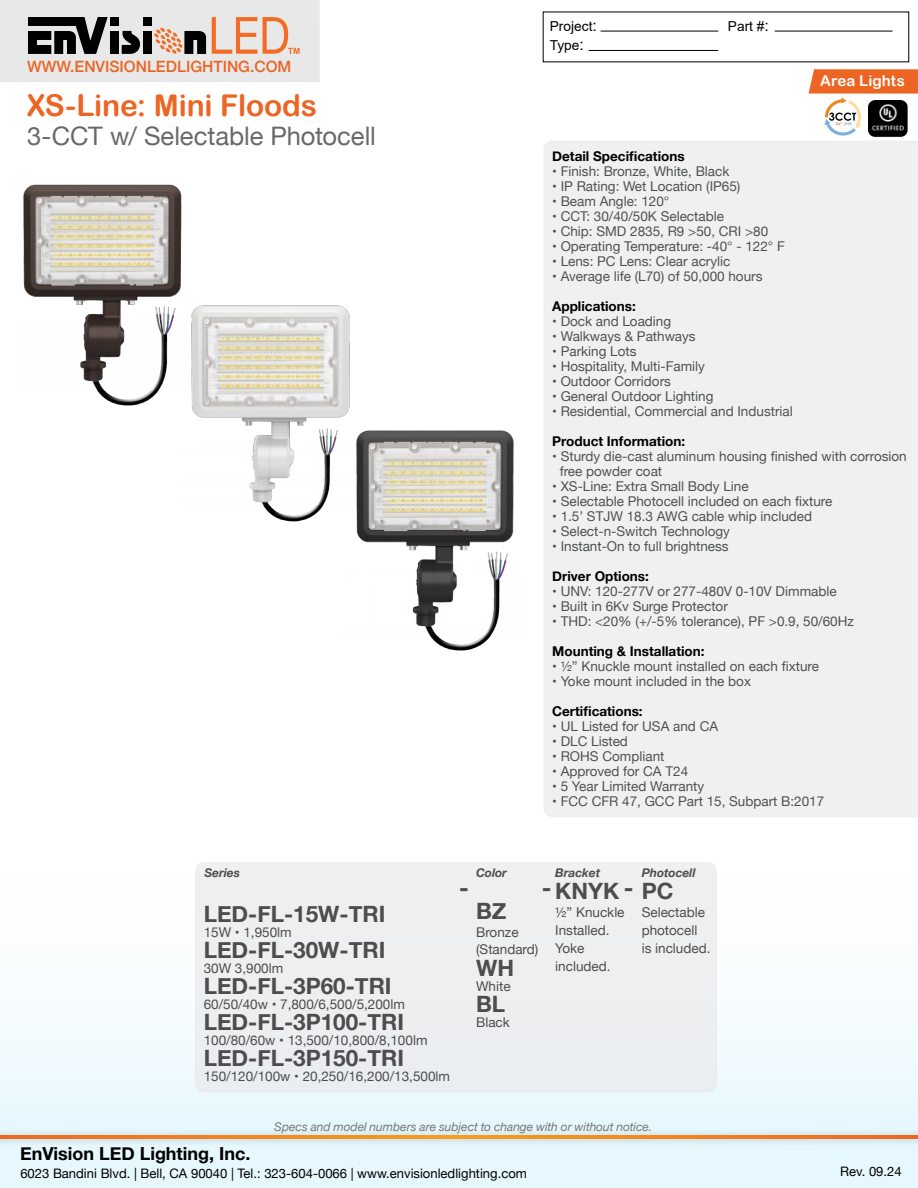
<style>
.page{position:relative;width:918px;height:1188px;background:#fff}
.page>*{position:absolute;margin:0;border:0;box-sizing:border-box;transform-origin:0 0}
.t1{font:30px "Arial Rounded MT Bold";letter-spacing:-.005em;color:#ec6523}
.t2{font:25.5px "Helvetica Neue";letter-spacing:-.005em;color:#69696b}
.t3{font:700 24px "Helvetica Neue";color:#4d4d4f}
.t4{font:700 22.5px "Helvetica Neue";color:#4d4d4f}
.t5{font:700 18px "Helvetica Neue";color:#000}
.t6{font:500 15.6px "Helvetica Neue";color:#ec6523}
.t7{font:15px "Arial Rounded MT Bold";letter-spacing:.005em;color:#fff}
.t8{font:13.65px/19.4px "Arial";color:#000}
.t9{font:13.5px/15px "Helvetica Neue";color:#4f5252}
.t10{font:13.5px/18px "Helvetica Neue";color:#4d4d4f}
.t11{font:700 13.5px "Helvetica Neue";color:#000}
.t12{font:13.05px "Helvetica Neue";color:#000}
.t13{font:italic 12px "Helvetica Neue";letter-spacing:-.005em;color:#777}
.t14{font:italic 700 12px "Helvetica Neue";color:#4d4d4f}
.s1{font-size:15.9px}
</style>
<div class="page">
<img style="left:23px;top:184px;width:159px;height:222px">
<img style="left:181px;top:298px;width:169px;height:224px">
<div style="left:0;top:869px;width:918px;height:319px;background:linear-gradient(to bottom,#fff,#e4f7fd)"></div>
<div style="left:0;top:0;width:320px;height:82px;background:#e8e8e9"></div>
<hr style="left:601px;top:31px;width:117px;height:1px;background:#000">
<hr style="left:589px;top:50px;width:129px;height:1px;background:#000">
<hr style="left:775px;top:31px;width:117px;height:1px;background:#000">
<img style="left:870px;top:135px;width:36px;height:2px">
<div style="left:543px;top:141px;width:375px;height:676px;background:#f0f0f0"></div>
<div style="left:196px;top:863px;width:520px;height:229px;background:#eeeff0;border-radius:9px"></div>
<div style="left:195px;top:862px;width:522px;height:231px;border:2px solid #e6e7e8;border-radius:9px"></div>
<svg style="left:154px;top:27px;width:52px;height:27px"></svg>
<div style="left:110px;top:17px;width:9px;height:9px;background:#000"></div>
<div style="left:110px;top:31px;width:9px;height:23px;background:#000"></div>
<svg style="left:122px;top:31px;width:18px;height:23px"></svg>
<div style="left:143px;top:17px;width:9px;height:9px;background:#000"></div>
<div style="left:143px;top:31px;width:9px;height:23px;background:#000"></div>
<svg style="left:28px;top:17px;width:80px;height:37px"></svg>
<svg style="left:212px;top:17px;width:88px;height:37px"></svg>
<div style="left:0;top:1128px;width:918px;height:18px;background:#000;opacity:.28"></div>
<svg style="left:0;top:1136px;width:918px;height:3px;background:#f08320"></svg>
<svg style="left:809px;top:69px;width:109px;height:66px"></svg>
<img style="left:341px;top:420px;width:226px;height:270px">
<p class="t6" style="left:27px;top:54px;width:266px">WWW.ENVISIONLEDLIGHTING.COM</p>
<h1 class="t1" style="left:27px;top:87px;width:291px">XS-Line: Mini Floods</h1>
<h2 class="t2" style="left:27px;top:118px;width:350px">3-CCT w/ Selectable Photocell</h2>
<p class="t8" style="left:550px;top:16px;width:49px">Project<span class="s1">:<br></span>Type<span class="s1">:</span></p>
<p class="t8" style="left:728px;top:16px;width:43px">Part #<span class="s1">:</span></p>
<p class="t7" style="left:820px;top:72px;width:86px">Area Lights</p>
<p class="t11" style="left:552px;top:146px;width:134px">Detail Specifications</p>
<p class="t9" style="left:552px;top:165px;width:179px">• Finish: Bronze, White, Black</p>
<p class="t9" style="left:552px;top:180px;width:190px">• IP Rating: Wet Location (IP65)</p>
<p class="t9" style="left:552px;top:195px;width:119px">• Beam Angle: 120°</p>
<p class="t9" style="left:552px;top:210px;width:173px">• CCT: 30/40/50K Selectable</p>
<p class="t9" style="left:552px;top:225px;width:218px">• Chip: SMD 2835, R9 &gt;50, CRI &gt;80</p>
<p class="t9" style="left:552px;top:240px;width:234px">• Operating Temperature: -40° - 122° F</p>
<p class="t9" style="left:552px;top:255px;width:180px">• Lens: PC Lens: Clear acrylic</p>
<p class="t9" style="left:552px;top:270px;width:212px">• Average life (L70) of 50,000 hours</p>
<p class="t11" style="left:552px;top:296px;width:85px">Applications:</p>
<p class="t9" style="left:552px;top:315px;width:121px">• Dock and Loading</p>
<p class="t9" style="left:552px;top:330px;width:145px">• Walkways &amp; Pathways</p>
<p class="t9" style="left:552px;top:345px;width:86px">• Parking Lots</p>
<p class="t9" style="left:552px;top:360px;width:154px">• Hospitality, Multi-Family</p>
<p class="t9" style="left:552px;top:375px;width:120px">• Outdoor Corridors</p>
<p class="t9" style="left:552px;top:390px;width:163px">• General Outdoor Lighting</p>
<p class="t9" style="left:552px;top:405px;width:242px">• Residential, Commercial and Industrial</p>
<p class="t11" style="left:552px;top:431px;width:134px">Product Information:</p>
<p class="t9" style="left:560px;top:450px;width:349px;text-indent:-8px">• Sturdy die-cast aluminum housing finished with corrosion free powder coat</p>
<p class="t9" style="left:552px;top:480px;width:198px">• XS-Line: Extra Small Body Line</p>
<p class="t9" style="left:552px;top:495px;width:282px">• Selectable Photocell included on each fixture</p>
<p class="t9" style="left:552px;top:510px;width:261px">• 1.5’ STJW 18.3 AWG cable whip included</p>
<p class="t9" style="left:552px;top:525px;width:179px">• Select-n-Switch Technology</p>
<p class="t9" style="left:552px;top:540px;width:178px">• Instant-On to full brightness</p>
<p class="t11" style="left:552px;top:566px;width:98px">Driver Options:</p>
<p class="t9" style="left:552px;top:585px;width:286px">• UNV: 120-277V or 277-480V 0-10V Dimmable</p>
<p class="t9" style="left:552px;top:600px;width:177px">• Built in 6Kv Surge Protector</p>
<p class="t9" style="left:552px;top:615px;width:303px">• THD: &lt;20% (+/-5% tolerance), PF &gt;0.9, 50/60Hz</p>
<p class="t11" style="left:552px;top:641px;width:154px">Mounting &amp; Installation:</p>
<p class="t9" style="left:552px;top:660px;width:268px">• ½” Knuckle mount installed on each fixture</p>
<p class="t9" style="left:552px;top:675px;width:200px">• Yoke mount included in the box</p>
<p class="t11" style="left:552px;top:701px;width:92px">Certifications:</p>
<p class="t9" style="left:552px;top:720px;width:167px">• UL Listed for USA and CA</p>
<p class="t9" style="left:552px;top:735px;width:77px">• DLC Listed</p>
<p class="t9" style="left:552px;top:750px;width:114px">• ROHS Compliant</p>
<p class="t9" style="left:552px;top:765px;width:137px">• Approved for CA T24</p>
<p class="t9" style="left:552px;top:780px;width:154px">• 5 Year Limited Warranty</p>
<p class="t9" style="left:552px;top:795px;width:274px">• FCC CFR 47, GCC Part 15, Subpart B:2017</p>
<p class="t14" style="left:204px;top:863px;width:37px">Series</p>
<p class="t14" style="left:476px;top:863px;width:32px">Color</p>
<p class="t14" style="left:555px;top:863px;width:46px">Bracket</p>
<p class="t14" style="left:642px;top:863px;width:55px">Photocell</p>
<h3 class="t4" style="left:204px;top:897px;width:183px">LED-FL-15W-TRI</h3>
<p class="t10" style="left:204px;top:924px;width:90px">15W • 1,950lm</p>
<h3 class="t4" style="left:204px;top:933px;width:183px">LED-FL-30W-TRI</h3>
<p class="t10" style="left:204px;top:960px;width:81px">30W 3,900lm</p>
<h3 class="t4" style="left:204px;top:969px;width:189px">LED-FL-3P60-TRI</h3>
<p class="t10" style="left:204px;top:996px;width:203px">60/50/40w • 7,800/6,500/5,200lm</p>
<h3 class="t4" style="left:204px;top:1005px;width:202px">LED-FL-3P100-TRI</h3>
<p class="t10" style="left:204px;top:1032px;width:225px">100/80/60w • 13,500/10,800/8,100lm</p>
<h3 class="t4" style="left:204px;top:1041px;width:202px">LED-FL-3P150-TRI</h3>
<p class="t10" style="left:204px;top:1068px;width:248px">150/120/100w • 20,250/16,200/13,500lm</p>
<h3 class="t4" style="left:555px;top:874px;width:66px">KNYK</h3>
<p class="t10" style="left:555px;top:904px;width:71px">½” Knuckle<br>Installed.<br>Yoke included.</p>
<h3 class="t3" style="left:459px;top:869px;width:11px">-</h3>
<h3 class="t3" style="left:542px;top:869px;width:11px">-</h3>
<h3 class="t3" style="left:624px;top:869px;width:11px">-</h3>
<h3 class="t4" style="left:476px;top:894px;width:32px">BZ</h3>
<p class="t10" style="left:476px;top:925px;width:64px;line-height:16.5px">Bronze (Standard)</p>
<h3 class="t4" style="left:476px;top:951px;width:39px">WH</h3>
<p class="t10" style="left:476px;top:978px;width:36px">White</p>
<h3 class="t4" style="left:476px;top:987px;width:31px">BL</h3>
<p class="t10" style="left:476px;top:1014px;width:35px">Black</p>
<h3 class="t4" style="left:642px;top:874px;width:33px">PC</h3>
<p class="t10" style="left:642px;top:904px;width:70px">Selectable photocell is included.</p>
<p class="t13" style="left:274px;top:1118px;width:379px">Specs and model numbers are subject to change with or without notice.</p>
<p class="t12" style="left:20px;top:1164px;width:508px">6023 Bandini Blvd. | Bell, CA 90040 | Tel.: 323-604-0066 | www.envisionledlighting.com</p>
<h3 class="t5" style="left:20px;top:1140px;width:232px">EnVision LED Lighting, Inc.</h3>
<p class="t12" style="left:840px;top:1161px;width:63px">Rev. 09.24</p>
</div>
